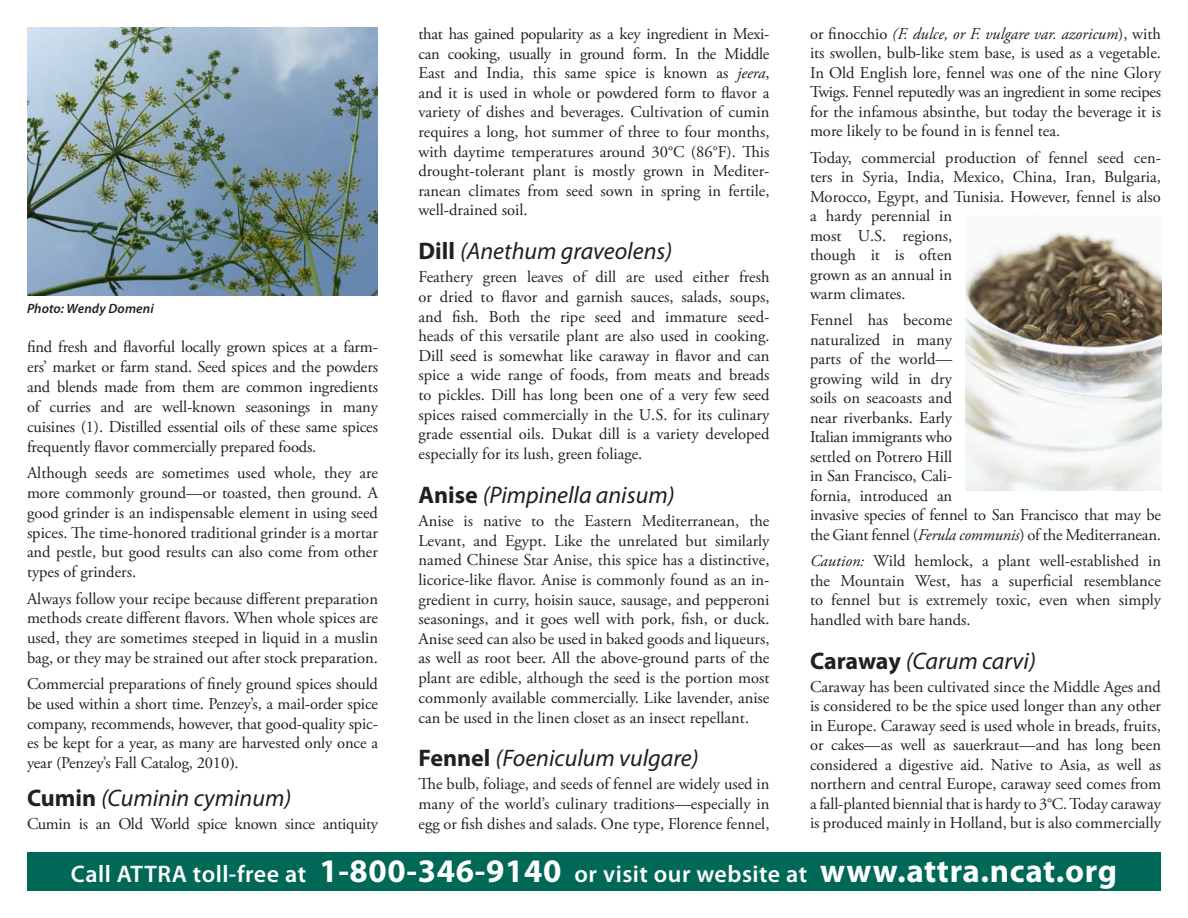
<style>
.page{position:relative;width:1188px;height:918px;background:#fff}
.page>*{position:absolute;margin:0;border:0;box-sizing:border-box;transform-origin:0 0}
.t1{font:italic 24px "Myriad Pro";color:#231f20}
.t2{font:600 24px "Myriad Pro";letter-spacing:.02em;color:#fff}
.t3{font:16.5px/19.6px "Adobe Garamond Pro";color:#231f20;text-align:justify}
.t4{font:16.5px "Adobe Garamond Pro";letter-spacing:-.02em;color:#231f20}
.t5{font:italic 600 13.5px "Myriad Pro";letter-spacing:.01em;color:#231f20}
.s1{font-style:italic}
.s2{font-weight:700;font-style:normal}
.s3{font-family:"Times"}
.s4{font-weight:700;font-size:33px}
</style>
<div class="page">
<div style="left:27px;top:853px;width:1134px;height:38px;background:#006857"></div>
<img style="left:27px;top:27px;width:351px;height:269px">
<img style="left:966px;top:232px;width:196px;height:259px">
<p class="t3" style="left:810px;top:25px;width:353px">or finocchio <span class="s1">(F. dulce, or F. vulgare var. azoricum</span>), with its swollen, bulb-like stem base, is used as a vegetable.<br>In Old English lore, fennel was one of the nine Glory Twigs. Fennel reputedly was an ingredient in some recipes for the infamous absinthe, but today the beverage it is more likely to be found in is fennel tea.</p>
<p class="t3" style="left:810px;top:148px;width:353px;text-align:left">Today, commercial production of fennel seed cen&shy;ters in Syria, India, Mexico, China, Iran, Bulgaria,<br>Morocco, Egypt, and Tunisia. However, fennel is also a hardy perennial in<br>most U.S. regions,<br>though it is often<br>grown as an annual in<br>warm climates.</p>
<p class="t3" style="left:810px;top:311px;width:353px;text-align:left">Fennel has become<br>naturalized in many<br>parts of the world—<br>growing wild in dry<br>soils on seacoasts and<br>near riverbanks. Early<br>Italian immigrants who<br>settled on Potrero Hill<br>in San Francisco, Cali-<br>fornia, introduced an<br>invasive species of fennel to San Francisco that may be the Giant fennel (<span class="s1">Ferula communis</span>) of the Mediterranean.</p>
<p class="t3" style="left:810px;top:552px;width:353px"><span class="s1">Caution:</span> Wild hemlock, a plant well-established in the Mountain West, has a superficial resemblance to fennel but is extremely toxic, even when simply handled with bare hands.</p>
<h1 class="t1" style="left:810px;top:652px;width:227px"><span class="s2">Caraway</span> (Carum carvi)</h1>
<p class="t3" style="left:810px;top:678px;width:353px">Caraway has been cultivated since the Middle Ages and is considered to be the spice used longer than any other in Europe. Caraway seed is used whole in breads, fruits, or cakes—as well as sauerkraut—and has long been considered a digestive aid. Native to Asia, as well as northern and central Europe, caraway seed comes from a fall-planted biennial that is hardy to 3°C. Today caraway is produced mainly in Holland, but is also commercially</p>
<p class="t3" style="left:418px;top:25px;width:353px">that has gained popularity as a key ingredient in Mexi&shy;can cooking, usually in ground form. In the Middle East and India, this same spice is known as <span class="s1">jeera</span>, and it is used in whole or powdered form to flavor a variety of dishes and beverages. Cultivation of cumin requires a long, hot summer of three to four months, with daytime temperatures around 30°C (86°F). This drought-tolerant plant is mostly grown in Mediter&shy;ranean climates from seed sown in spring in fertile, well-drained soil.</p>
<h1 class="t1" style="left:418px;top:242px;width:255px"><span class="s2">Dill</span> (Anethum graveolens)</h1>
<p class="t3" style="left:418px;top:268px;width:353px">Feathery green leaves of dill are used either fresh or dried to flavor and garnish sauces, salads, soups, and fish. Both the ripe seed and immature seed&shy;heads of this versatile plant are also used in cooking.<br>Dill seed is somewhat like caraway in flavor and can spice a wide range of foods, from meats and breads to pickles. Dill has long been one of a very few seed spices raised commercially in the U.S. for its culinary grade essential oils. Dukat dill is a variety developed especially for its lush, green foliage.</p>
<h1 class="t1" style="left:418px;top:486px;width:258px"><span class="s2">Anise</span> (Pimpinella anisum)</h1>
<p class="t3" style="left:418px;top:512px;width:353px">Anise is native to the Eastern Mediterranean, the Levant, and Egypt. Like the unrelated but similarly named Chinese Star Anise, this spice has a distinctive, licorice-like flavor. Anise is commonly found as an in&shy;gredient in curry, hoisin sauce, sausage, and pepperoni seasonings, and it goes well with pork, fish, or duck.<br>Anise seed can also be used in baked goods and liqueurs, as well as root beer. All the above-ground parts of the plant are edible, although the seed is the portion most commonly available commercially. Like lavender, anise can be used in the linen closet as an insect repellant.</p>
<h1 class="t1" style="left:418px;top:749px;width:282px"><span class="s2">Fennel</span> (Foeniculum vulgare)</h1>
<p class="t3" style="left:418px;top:775px;width:353px">The bulb, foliage, and seeds of fennel are widely used in many of the world’s culinary traditions—especially in egg or fish dishes and salads. One type, Florence fennel,</p>
<p class="t5" style="left:27px;top:300px;width:128px">Photo: Wendy Domeni</p>
<p class="t3" style="left:27px;top:338px;width:353px">find fresh and flavorful locally grown spices at a farm&shy;ers’ market or farm stand. Seed spices and the powders and blends made from them are common ingredients of curries and are well-known seasonings in many cuisines (1). Distilled essential oils of these same spices frequently flavor commercially prepared foods.</p>
<p class="t3" style="left:27px;top:464px;width:353px">Although seeds are sometimes used whole, they are more commonly ground—or toasted, then ground. A good grinder is an indispensable element in using seed spices. The time-honored traditional grinder is a mortar and pestle, but good results can also come from other types of grinders.</p>
<p class="t3" style="left:27px;top:589px;width:353px">Always follow your recipe because different preparation methods create different flavors. When whole spices are used, they are sometimes steeped in liquid in a muslin bag, or they may be strained out after stock preparation.</p>
<p class="t3" style="left:27px;top:675px;width:353px">Commercial preparations of finely ground spices should be used within a short time. Penzey’s, a mail-order spice company, recommends, however, that good-quality spic&shy;es be kept for a year, as many are harvested only once a year (Penzey’s Fall Catalog, 2010<span class="s3">).</span></p>
<h1 class="t1" style="left:27px;top:788px;width:266px"><span class="s2">Cumin</span> (Cuminin cyminum)</h1>
<p class="t4" style="left:27px;top:816px;width:353px">Cumin is an Old World spice known since antiquity</p>
<h1 class="t2" style="left:71px;top:865px;width:1048px">Call ATTRA toll-free at <span class="s4">1-800-346-9140</span> or visit our website at <span class="s4">www.attra.ncat.org</span></h1>
</div>
